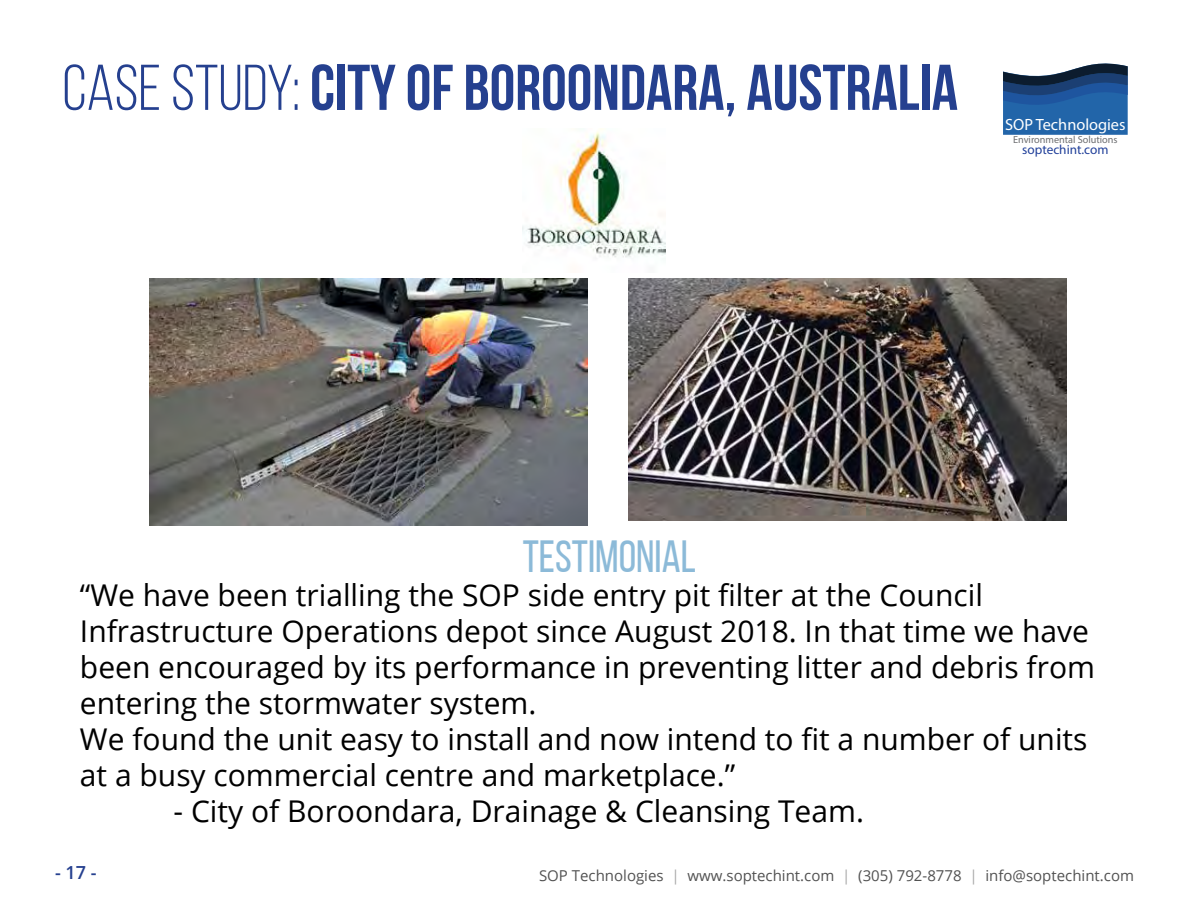
<style>
.page{position:relative;width:1188px;height:918px;background:#fff}
.page>*{position:absolute;margin:0;border:0;box-sizing:border-box;transform-origin:0 0}
.t1{font:700 64.5px "Bebas Neue";color:#25408f}
.t2{font:45px "Bebas Neue";color:#8cbad8}
.t3{font:30px/36px "Open Sans";color:#000}
.t4{font:600 18px "Open Sans";color:#25408f}
.t5{font:16.35px "Myriad Pro";color:#fff}
.t6{font:15px "Open Sans";color:#525252}
.t7{font:13.2px "Myriad Pro";color:#21409a}
.t8{font:10.2px "Myriad Pro";color:#6d6e71}
.s1{font-weight:400}
.s2{color:#a8a8a8}
</style>
<div class="page">
<svg style="left:1003px;top:63px;width:125px;height:72px;background:#346399"></svg>
<img style="left:628px;top:279px;width:439px;height:241px">
<img style="left:149px;top:279px;width:439px;height:246px">
<img style="left:522px;top:129px;width:144px;height:129px">
<h1 class="t1" style="left:62px;top:52px;width:897px"><span class="s1">CASE STUDY:</span> CITY OF BOROONDARA, AUSTRALIA</h1>
<p class="t5" style="left:1005px;top:115px;width:122px">SOP Technologies</p>
<p class="t8" style="left:1013px;top:133px;width:106px">Environmental Solutions</p>
<p class="t7" style="left:1022px;top:141px;width:88px">soptechint.com</p>
<h2 class="t2" style="left:523px;top:533px;width:175px">TESTIMONIAL</h2>
<p class="t3" style="left:80px;top:576px;width:1017px">“We have been trialling the SOP side entry pit filter at the Council Infrastructure Operations depot since August 2018. In that time we have been encouraged by its performance in preventing litter and debris from entering the stormwater system.<br>We found the unit easy to install and now intend to fit a number of units at a busy commercial centre and marketplace.”</p>
<p class="t3" style="left:174px;top:792px;width:692px">- City of Boroondara, Drainage &amp; Cleansing Team.</p>
<p class="t4" style="left:55px;top:860px;width:43px">- 17 -</p>
<p class="t6" style="left:539px;top:865px;width:596px">SOP Technologies <span class="s2">|</span> www.soptechint.com <span class="s2">|</span> (305) 792-8778 <span class="s2">|</span> info@soptechint.com</p>
</div>
